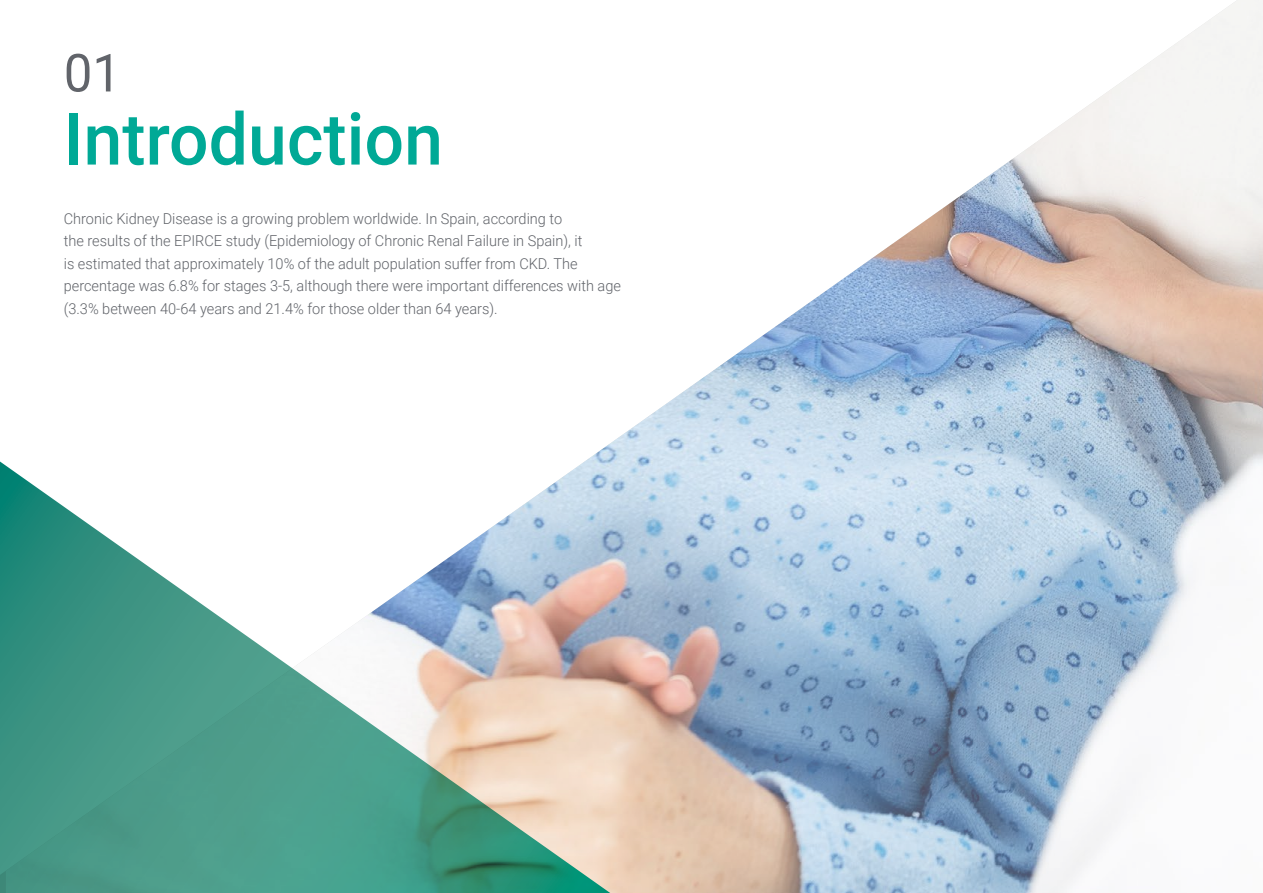
<style>
.page{position:relative;width:1263px;height:893px;background:#fff}
.page>*{position:absolute;margin:0;border:0;box-sizing:border-box;transform-origin:0 0}
.t1{font:500 72px "Roboto";color:#00a996}
.t2{font:52.5px "Roboto";color:#61646a}
.t3{font:300 15px/22.5px "Roboto";color:#61646a}
</style>
<div class="page">
<img style="left:607px;top:0;width:656px;height:893px">
<svg style="left:0;top:446px;width:640px;height:447px"></svg>
<h2 class="t2" style="left:64px;top:36px;width:59px">01</h2>
<h1 class="t1" style="left:64px;top:89px;width:381px">Introduction</h1>
<p class="t3" style="left:64px;top:207px;width:559px">Chronic Kidney Disease is a growing problem worldwide. In Spain, according to<br>the results of the EPIRCE study (Epidemiology of Chronic Renal Failure in Spain), it<br>is estimated that approximately 10% of the adult population suffer from CKD. The percentage was 6.8% for stages 3-5, although there were important differences with age (3.3% between 40-64 years and 21.4% for those older than 64 years).</p>
</div>
